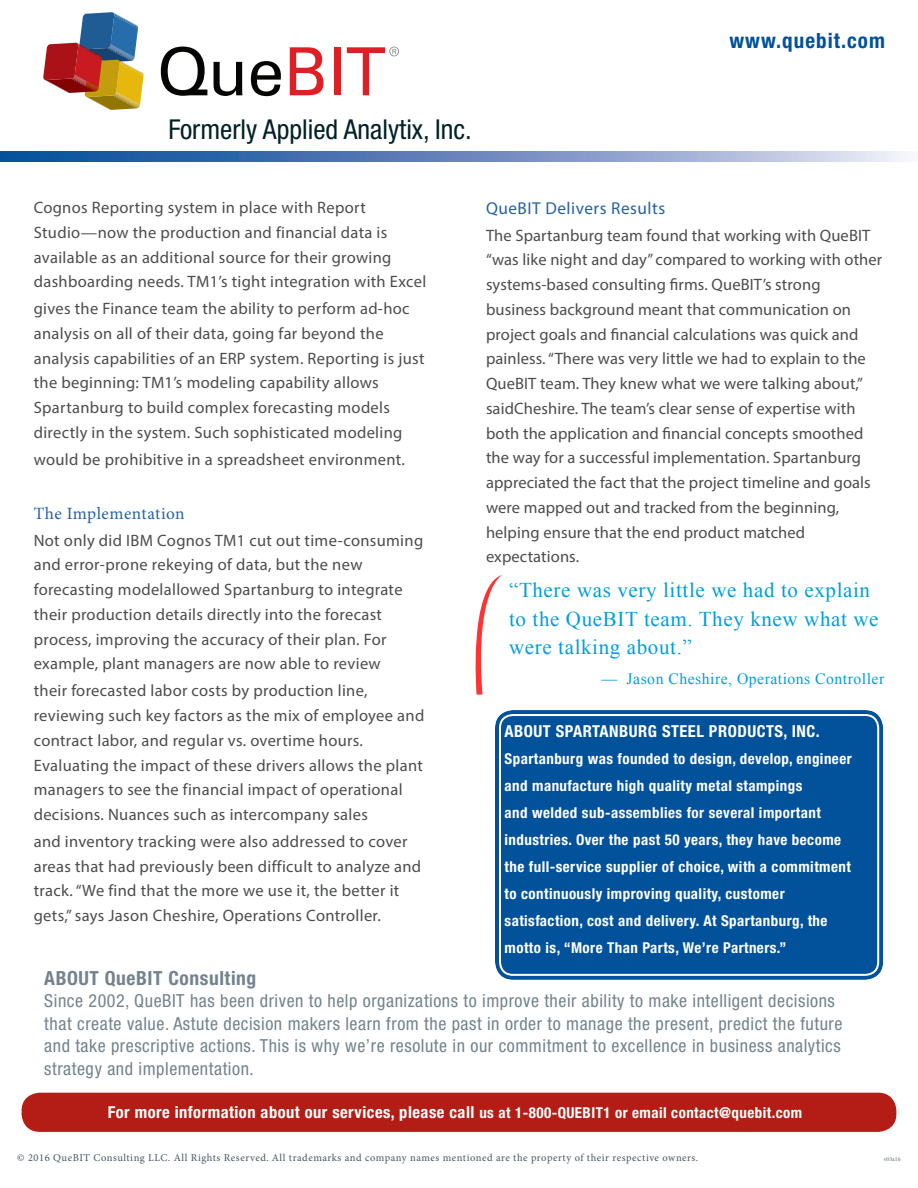
<style>
.page{position:relative;width:918px;height:1188px;background:#fff}
.page>*{position:absolute;margin:0;border:0;box-sizing:border-box;transform-origin:0 0}
.t1{font:condensed 27.45px "Helvetica Neue LT Std";color:#002126}
.quote{font:21px/28.5px "Times New Roman";letter-spacing:.03em;color:#009ddc}
.t2{font:700 condensed 21px "Helvetica Neue LT Std";letter-spacing:.05em;color:#01519b}
.ParaStyle01-Leading{font:700 condensed 19.5px "Helvetica Neue LT Std";letter-spacing:.03em;color:#73838d}
.ParaStyle07-Leading{font:condensed 18px/22.5px "Helvetica Neue LT Std";letter-spacing:.03em;color:#73838d}
.subhead{font:17.25px "Myriad Pro";letter-spacing:.03em;color:#2461a7}
.subhead-2{font:17.25px "Minion Pro";letter-spacing:.025em;color:#2461a7}
.subhead-3{font:16.5px/24.8px "Myriad Pro";letter-spacing:.02em;color:#4b4c4d}
.subhead-4{font:700 condensed 16.5px "Helvetica Neue LT Std";letter-spacing:.03em;color:#fff}
.customer_subhead{font:700 condensed 16.5px "Helvetica Neue LT Std";letter-spacing:.03em;color:#fff}
.quote-2{font:15.75px "Times New Roman";letter-spacing:.03em;color:#009ddc}
.t3{font:700 condensed 15px "Helvetica Neue LT Std";letter-spacing:.03em;color:#fff}
.ParaStyle09-Leading{font:10.5px "Minion Pro";letter-spacing:.05em;color:#45555f}
.ParaStyle09-Leading-2{font:6px "Minion Pro";color:#5c6d77}
.s1{font-size:15px}
</style>
<div class="page">
<div style="left:495px;top:710px;width:388px;height:270px;background:#01519b;border-radius:18px"></div>
<div style="left:489px;top:704px;width:400px;height:282px;border:6px solid #fff;border-radius:21px"></div>
<div style="left:499px;top:714px;width:380px;height:262px;border:2px solid #fff;border-radius:13px"></div>
<svg style="left:475px;top:575px;width:27px;height:120px"></svg>
<svg style="left:0;top:151px;width:909px;height:10px;background:#6c8dc0"></svg>
<div style="left:22px;top:1093px;width:874px;height:39px;background:#b41d15;border-radius:18px"></div>
<svg style="left:161px;top:47px;width:46px;height:49px"></svg>
<svg style="left:214px;top:62px;width:28px;height:34px"></svg>
<svg style="left:251px;top:61px;width:30px;height:35px"></svg>
<svg style="left:290px;top:47px;width:34px;height:48px"></svg>
<div style="left:334px;top:47px;width:6px;height:48px;background:#dd1f26"></div>
<svg style="left:43px;top:12px;width:101px;height:98px"></svg>
<svg style="left:347px;top:47px;width:52px;height:48px"></svg>
<p class="t2" style="left:729px;top:28px;width:157px">www.quebit.com</p>
<p class="t1" style="left:168px;top:113px;width:305px">Formerly Applied Analytix, Inc.</p>
<p class="subhead-3" style="left:34px;top:195px;width:394px">Cognos Reporting system in place with Report Studio—now the production and financial data is available as an additional source for their growing dashboarding needs. TM1’s tight integration with Excel</p>
<p class="subhead-3" style="left:34px;top:296px;width:392px">gives the Finance team the ability to perform ad-hoc analysis on all of their data, going far beyond the analysis capabilities of an ERP system. Reporting is just the beginning: TM1’s modeling capability allows Spartanburg to build complex forecasting models directly in the system. Such sophisticated modeling</p>
<p class="subhead-3" style="left:34px;top:447px;width:373px">would be prohibitive in a spreadsheet environment.</p>
<p class="subhead-2" style="left:34px;top:502px;width:152px">The Implementation</p>
<p class="subhead-3" style="left:34px;top:527px;width:391px">Not only did IBM Cognos TM1 cut out time-consuming and error-prone rekeying of data, but the new forecasting modelallowed Spartanburg to integrate their production details directly into the forecast process, improving the accuracy of their plan. For example, plant managers are now able to review</p>
<p class="subhead-3" style="left:34px;top:678px;width:392px">their forecasted labor costs by production line, reviewing such key factors as the mix of employee and contract labor, and regular vs. overtime hours.<br>Evaluating the impact of these drivers allows the plant managers to see the financial impact of operational decisions. Nuances such as intercompany sales</p>
<p class="subhead-3" style="left:34px;top:829px;width:389px">and inventory tracking were also addressed to cover areas that had previously been difficult to analyze and track. “We find that the more we use it, the better it gets,” says Jason Cheshire, Operations Controller.</p>
<p class="subhead" style="left:486px;top:197px;width:181px">QueBIT Delivers Results</p>
<p class="subhead-3" style="left:486px;top:222px;width:398px">The Spartanburg team found that working with QueBIT “was like night and day” compared to working with other systems-based consulting firms. QueBIT’s strong</p>
<p class="subhead-3" style="left:486px;top:297px;width:386px">business background meant that communication on project goals and financial calculations was quick and painless. “There was very little we had to explain to the QueBIT team. They knew what we were talking about,” saidCheshire. The team’s clear sense of expertise with both the application and financial concepts smoothed the way for a successful implementation. Spartanburg appreciated the fact that the project timeline and goals were mapped out and tracked from the beginning, helping ensure that the end product matched expectations.</p>
<p class="quote" style="left:509px;top:576px;width:371px">“There was very little we had to explain to the QueBIT team. They knew what we were talking about.”</p>
<p class="quote-2" style="left:602px;top:668px;width:284px">— Jason Cheshire, Operations Controller</p>
<p class="customer_subhead" style="left:505px;top:722px;width:317px">ABOUT SPARTANBURG STEEL PRODUCTS, INC.</p>
<p class="t3" style="left:505px;top:750px;width:349px">Spartanburg was founded to design, develop, engineer</p>
<p class="t3" style="left:505px;top:777px;width:299px">and manufacture high quality metal stampings</p>
<p class="t3" style="left:505px;top:804px;width:318px">and welded sub-assemblies for several important</p>
<p class="t3" style="left:505px;top:831px;width:338px">industries. Over the past 50 years, they have become</p>
<p class="t3" style="left:505px;top:858px;width:348px">the full-service supplier of choice, with a commitment</p>
<p class="t3" style="left:505px;top:885px;width:282px">to continuously improving quality, customer</p>
<p class="t3" style="left:505px;top:912px;width:324px">satisfaction, cost and delivery. At Spartanburg, the</p>
<p class="t3" style="left:505px;top:939px;width:283px">motto is, “More Than Parts, We’re Partners.”</p>
<p class="ParaStyle01-Leading" style="left:44px;top:966px;width:214px">ABOUT QueBIT Consulting</p>
<p class="ParaStyle07-Leading" style="left:44px;top:990px;width:800px">Since 2002, QueBIT has been driven to help organizations to improve their ability to make intelligent decisions that create value. Astute decision makers learn from the past in order to manage the present, predict the future and take prescriptive actions. This is why we’re resolute in our commitment to excellence in business analytics strategy and implementation.</p>
<p class="subhead-4" style="left:108px;top:1102px;width:696px">For more information about our services, please call <span class="s1">us at 1-800-QUEBIT1 or email contact@quebit.com</span></p>
<p class="ParaStyle09-Leading" style="left:17px;top:1151px;width:683px">© 2016 QueBIT Consulting LLC. All Rights Reserved. All trademarks and company names mentioned are the property of their respective owners.</p>
<p class="ParaStyle09-Leading-2" style="left:884px;top:1155px;width:18px">v03a16</p>
</div>
